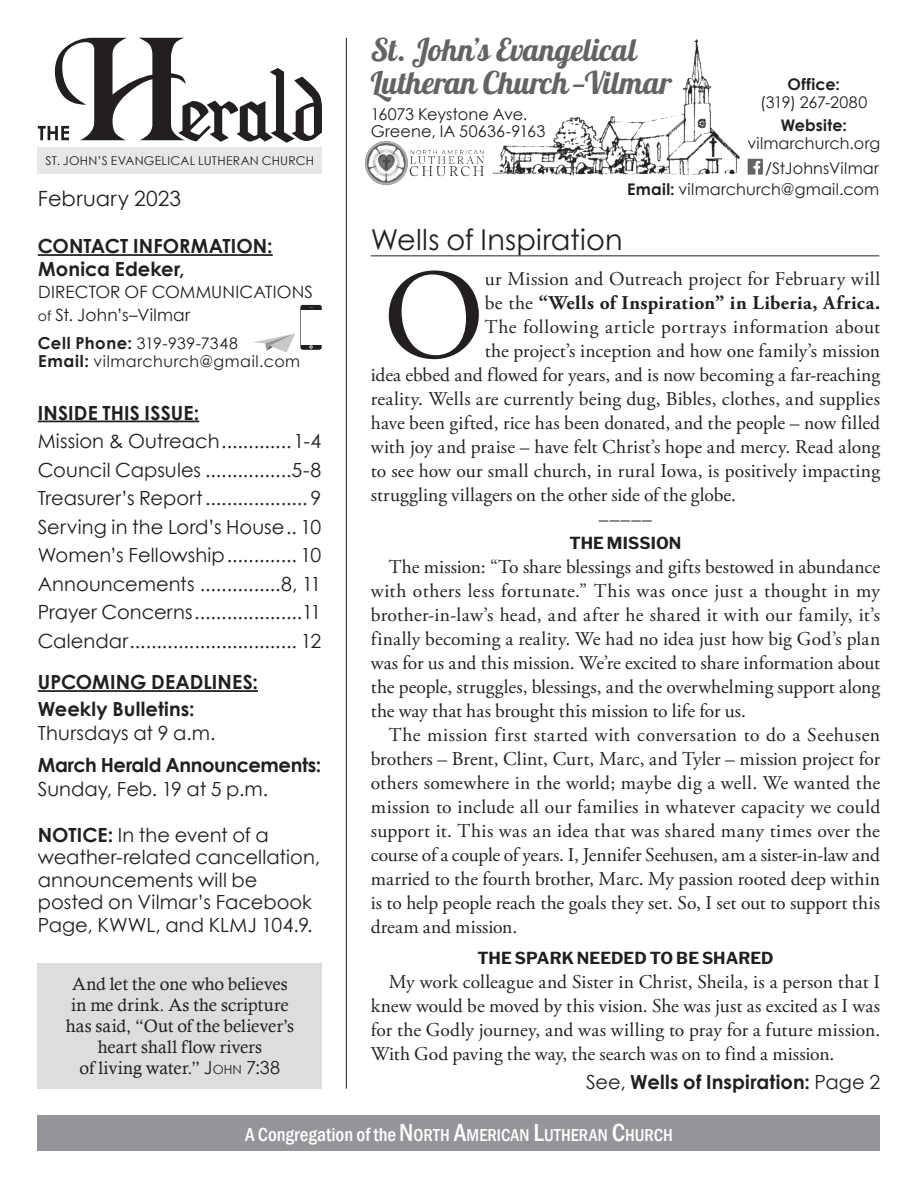
<style>
.page{position:relative;width:918px;height:1188px;background:#fff}
.page>*{position:absolute;margin:0;border:0;box-sizing:border-box;transform-origin:0 0}
.Copy_Drop{font:128.1px "Adobe Garamond Pro";color:#231f20}
.t1{font:31.35px "Lobster 1.4";color:#636366}
.Copy_Lists{font:28.8px "Century Gothic";letter-spacing:.005em;color:#231f20}
.Info{font:21px "Century Gothic";letter-spacing:.015em;color:#231f20}
.Copy_Pastor{font:19.5px/24px "Adobe Garamond Pro";color:#231f20;text-align:justify}
.Info-2{font:19.5px/22.5px "Century Gothic";color:#231f20}
.Copy_Drop-2{font:19.5px "Adobe Garamond Pro";letter-spacing:.01em;color:#231f20}
.Info-3{font:700 19.5px "Century Gothic";color:#231f20}
.Copy_Drop-3{font:19.5px "Adobe Garamond Pro";letter-spacing:.03em;color:#231f20}
.Copy_Drop-4{font:700 19.5px "Adobe Garamond Pro";letter-spacing:.025em;color:#231f20}
.Cutline{font:700 19.5px "Century Gothic";letter-spacing:.005em;color:#231f20}
.Info-4{font:700 19.5px "Century Gothic";letter-spacing:-.02em;color:#231f20}
.Info-5{font:18px/21px "Calisto";letter-spacing:.005em;color:#231f20;text-align:center}
.t2{font:500 condensed 17.85px "Franklin Gothic";color:#fff}
.t3{font:16.95px/22.5px "Century Gothic";letter-spacing:.01em;color:#231f20}
.Copy_Pastor-2{font:700 16.5px "Libre Franklin";letter-spacing:.005em;color:#231f20}
.t4{font:16.2px "Century Gothic";letter-spacing:.005em;color:#231f20}
.t5{font:16.2px "Century Gothic";letter-spacing:-.02em;color:#231f20}
.t6{font:16.05px "Century Gothic";letter-spacing:.01em;color:#231f20}
.t7{font:700 16.05px "Century Gothic";letter-spacing:.015em;color:#231f20}
.t8{font:15.9px "Century Gothic";letter-spacing:.035em;color:#231f20}
.t9{font:12.15px "Century Gothic";letter-spacing:.025em;color:#231f20}
.s1{font-size:13.95px}
.s2{font-weight:700;font-size:16.5px}
.s3{font-weight:700}
.s4{font-family:"Century Gothic"}
.s5{font-family:"Century Gothic";font-size:12.6px}
.s6{font-weight:400}
.s7{font-size:19.35px}
.s8{font-size:25.35px}
</style>
<div class="page">
<svg style="left:38px;top:38px;width:284px;height:105px"></svg>
<div style="left:38px;top:147px;width:284px;height:27px;background:#e6e7e9"></div>
<hr style="left:346px;top:38px;width:1px;height:1051px;background:#231f20">
<div style="left:38px;top:1115px;width:842px;height:35px;background:#939598"></div>
<img style="left:493px;top:39px;width:247px;height:137px">
<img style="left:365px;top:141px;width:119px;height:44px">
<img style="left:747px;top:159px;width:16px;height:15px">
<div style="left:38px;top:963px;width:284px;height:126px;background:#dcdddf"></div>
<hr style="left:38px;top:421px;width:161px;height:1px;background:#231f20">
<hr style="left:38px;top:690px;width:220px;height:2px;background:#231f20">
<hr style="left:38px;top:254px;width:235px;height:2px;background:#231f20">
<svg style="left:253px;top:305px;width:69px;height:48px"></svg>
<hr style="left:371px;top:255px;width:508px;height:1px;background:#231f20">
<p class="t9" style="left:46px;top:153px;width:270px">ST. JOHN’S EVANGELICAL LUTHERAN CHURCH</p>
<p class="Info" style="left:38px;top:185px;width:145px">February 2023</p>
<p class="Info-3" style="left:38px;top:234px;width:236px">CONTACT INFORMATION:</p>
<p class="Cutline" style="left:38px;top:256px;width:148px">Monica Edeker,</p>
<p class="t3" style="left:38px;top:281px;width:277px">DIRECTOR OF COMMUNICATIONS <span class="s1">of</span> St. John’s–Vilmar</p>
<p class="t8" style="left:38px;top:334px;width:202px"><span class="s2">Cell Phone:</span> 319-939-7348</p>
<p class="t8" style="left:38px;top:352px;width:263px"><span class="s2">Email:</span> vilmarchurch@gmail.com</p>
<p class="Info-3" style="left:38px;top:400px;width:163px">INSIDE THIS ISSUE:</p>
<p class="Info-2" style="left:38px;top:430px;width:285px">Mission &amp; Outreach.............1-4</p>
<p class="Info-2" style="left:38px;top:458px;width:285px">Council Capsules ................5-8</p>
<p class="Info-2" style="left:38px;top:487px;width:285px">Treasurer’s Report................... 9</p>
<p class="Info-2" style="left:38px;top:515px;width:285px">Serving in the Lord’s House.. 10</p>
<p class="Info-2" style="left:38px;top:544px;width:285px">Women’s Fellowship............. 10</p>
<p class="Info-2" style="left:38px;top:572px;width:285px">Announcements ...............8, 11</p>
<p class="Info-2" style="left:38px;top:601px;width:285px">Prayer Concerns....................11</p>
<p class="Info-2" style="left:38px;top:629px;width:285px">Calendar............................... 12</p>
<p class="Info-3" style="left:38px;top:670px;width:222px">UPCOMING DEADLINES:</p>
<p class="Info-3" style="left:38px;top:697px;width:158px">Weekly Bulletins:</p>
<p class="Info-2" style="left:38px;top:722px;width:179px">Thursdays at 9 a.m.</p>
<p class="Info-4" style="left:38px;top:752px;width:285px">March Herald Announcements:</p>
<p class="Info-2" style="left:38px;top:777px;width:232px">Sunday, Feb. 19 at 5 p.m.</p>
<p class="Info-2" style="left:38px;top:823px;width:284px"><span class="s3">NOTICE:</span> In the event of a weather-related cancellation, announcements will be posted on Vilmar’s Facebook<br>Page, KWWL, and KLMJ 104.9.</p>
<p class="Info-5" style="left:66px;top:974px;width:230px">And let the one who believes in me drink. As the scripture has said, “Out of the believer’s heart shall flow rivers<br>of living water.” <span class="s4">J</span><span class="s5">ohn</span> <span class="s4">7:38</span></p>
<p class="t1" style="left:371px;top:30px;width:267px">St. John’s Evangelical</p>
<p class="t1" style="left:371px;top:63px;width:303px">Lutheran Church—Vilmar</p>
<p class="t5" style="left:371px;top:104px;width:158px">16073 Keystone Ave.</p>
<p class="t4" style="left:371px;top:121px;width:176px">Greene, IA 50636-9163</p>
<p class="t7" style="left:788px;top:74px;width:54px">Office:</p>
<p class="t6" style="left:760px;top:93px;width:109px">(319) 267-2080</p>
<p class="t7" style="left:781px;top:115px;width:68px">Website:</p>
<p class="t6" style="left:747px;top:133px;width:134px">vilmarchurch.org</p>
<p class="t6" style="left:765px;top:158px;width:115px">/StJohnsVilmar</p>
<p class="t6" style="left:627px;top:179px;width:254px"><span class="s3">Email:</span> vilmarchurch@gmail.com</p>
<p class="Copy_Lists" style="left:371px;top:222px;width:253px">Wells of Inspiration</p>
<p class="Copy_Drop" style="left:383px;top:240px;width:103px">O</p>
<p class="Copy_Drop-2" style="left:485px;top:267px;width:397px">ur Mission and Outreach project for February will</p>
<p class="Copy_Drop-4" style="left:485px;top:292px;width:397px"><span class="s6">be the</span> “Wells of Inspiration” in Liberia, Africa.</p>
<p class="Copy_Drop-3" style="left:485px;top:315px;width:397px">The following article portrays information about</p>
<p class="Copy_Drop-2" style="left:485px;top:339px;width:397px">the project’s inception and how one family’s mission</p>
<p class="Copy_Drop-2" style="left:371px;top:363px;width:511px">idea ebbed and flowed for years, and is now becoming a far-reaching</p>
<p class="Copy_Drop-2" style="left:371px;top:387px;width:511px">reality. Wells are currently being dug, Bibles, clothes, and supplies</p>
<p class="Copy_Drop-2" style="left:371px;top:411px;width:511px">have been gifted, rice has been donated, and the people – now filled</p>
<p class="Copy_Drop-2" style="left:371px;top:435px;width:511px">with joy and praise – have felt Christ’s hope and mercy. Read along</p>
<p class="Copy_Drop-2" style="left:371px;top:459px;width:511px">to see how our small church, in rural Iowa, is positively impacting</p>
<p class="Copy_Drop-2" style="left:371px;top:483px;width:367px">struggling villagers on the other side of the globe.</p>
<p class="Copy_Pastor" style="left:599px;top:508px;width:55px">–––––</p>
<p class="Copy_Pastor-2" style="left:570px;top:533px;width:114px">THE MISSION</p>
<p class="Copy_Pastor" style="left:371px;top:556px;width:511px;text-indent:18px">The mission: “To share blessings and gifts bestowed in abundance with others less fortunate.” This was once just a thought in my brother-in-law’s head, and after he shared it with our family, it’s finally becoming a reality. We had no idea just how big God’s plan was for us and this mission. We’re excited to share information about the people, struggles, blessings, and the overwhelming support along the way that has brought this mission to life for us.</p>
<p class="Copy_Pastor" style="left:371px;top:724px;width:511px;text-indent:18px">The mission first started with conversation to do a Seehusen brothers – Brent, Clint, Curt, Marc, and Tyler – mission project for others somewhere in the world; maybe dig a well. We wanted the mission to include all our families in whatever capacity we could support it. This was an idea that was shared many times over the course of a couple of years. I, Jennifer Seehusen, am a sister-in-law and married to the fourth brother, Marc. My passion rooted deep within is to help people reach the goals they set. So, I set out to support this dream and mission.</p>
<p class="Copy_Pastor-2" style="left:477px;top:948px;width:298px">THE SPARK NEEDED TO BE SHARED</p>
<p class="Copy_Pastor" style="left:371px;top:970px;width:511px;text-indent:18px">My work colleague and Sister in Christ, Sheila, is a person that I knew would be moved by this vision. She was just as excited as I was for the Godly journey, and was willing to pray for a future mission.<br>With God paving the way, the search was on to find a mission.</p>
<p class="Cutline" style="left:586px;top:1069px;width:296px"><span class="s6">See,</span> Wells of Inspiration: <span class="s6">Page 2</span></p>
<p class="t2" style="left:245px;top:1124px;width:429px"><span class="s7">A Congregation of the</span> <span class="s8">N</span>ORTH <span class="s8">A</span>MERICAN <span class="s8">L</span>UTHERAN <span class="s8">C</span>HURCH</p>
</div>
